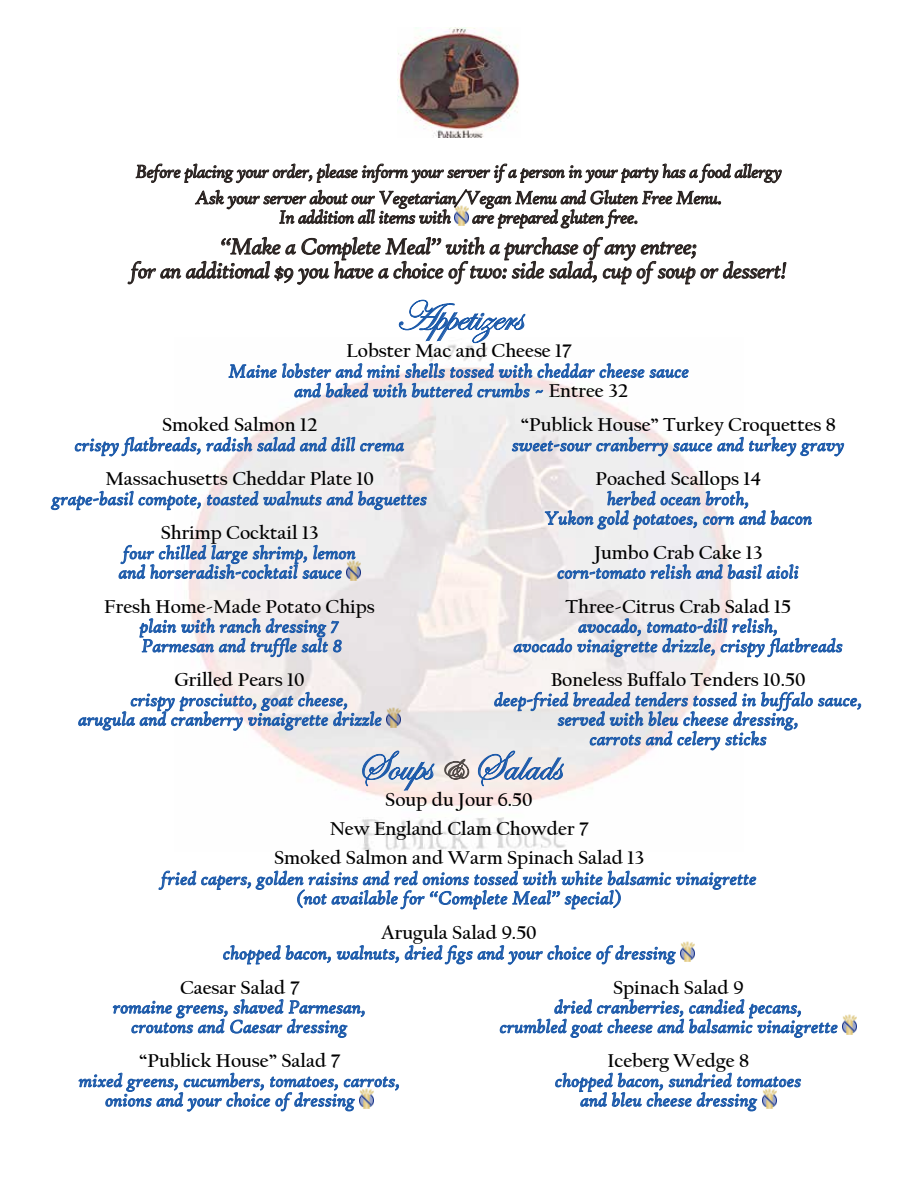
<style>
.page{position:relative;width:918px;height:1188px;background:#fff}
.page>*{position:absolute;margin:0;border:0;box-sizing:border-box;transform-origin:0 0}
.t1{font:42px "Edwardian Script ITC";color:#1c5aaa}
.t2{font:italic 24px/24px "High Tower Text";letter-spacing:-.03em;color:#28211f;text-align:center}
.t3{font:italic 19.5px/19.5px "High Tower Text";color:#1c5aaa;text-align:center}
.t4{font:700 19.5px/28.8px "Californian FB";color:#000;text-align:center}
.t5{font:italic 19.5px/26.2px "High Tower Text";letter-spacing:-.03em;color:#28211f;text-align:center}
.s1{font-family:"Californian FB";font-weight:700;font-style:normal;color:#000}
.s2{font-size:30px;color:#524b48}
</style>
<div class="page">
<img style="left:398px;top:27px;width:121px;height:110px">
<img style="left:188px;top:343px;width:544px;height:507px">
<svg style="left:127px;top:163px;width:660px;height:122px"></svg>
<svg style="left:399px;top:299px;width:127px;height:44px"></svg>
<svg style="left:650px;top:367px;width:39px;height:11px"></svg>
<svg style="left:229px;top:360px;width:415px;height:41px"></svg>
<svg style="left:75px;top:434px;width:125px;height:24px"></svg>
<svg style="left:206px;top:434px;width:120px;height:21px"></svg>
<svg style="left:332px;top:435px;width:72px;height:19px"></svg>
<svg style="left:51px;top:490px;width:82px;height:21px"></svg>
<svg style="left:139px;top:491px;width:62px;height:21px"></svg>
<svg style="left:207px;top:489px;width:114px;height:16px;background:#adbed7"></svg>
<svg style="left:327px;top:488px;width:99px;height:22px;background:#bbc6da"></svg>
<svg style="left:119px;top:542px;width:236px;height:41px"></svg>
<img style="left:346px;top:560px;width:14px;height:20px">
<svg style="left:140px;top:616px;width:202px;height:41px"></svg>
<svg style="left:78px;top:689px;width:303px;height:42px"></svg>
<img style="left:387px;top:707px;width:14px;height:20px">
<svg style="left:512px;top:434px;width:332px;height:22px"></svg>
<svg style="left:545px;top:488px;width:267px;height:44px"></svg>
<svg style="left:558px;top:561px;width:240px;height:22px"></svg>
<svg style="left:514px;top:616px;width:328px;height:43px"></svg>
<svg style="left:362px;top:750px;width:73px;height:42px;background:#c6cedc"></svg>
<svg style="left:444px;top:759px;width:26px;height:21px"></svg>
<svg style="left:478px;top:689px;width:383px;height:97px"></svg>
<svg style="left:159px;top:870px;width:597px;height:40px"></svg>
<svg style="left:223px;top:945px;width:108px;height:20px"></svg>
<svg style="left:337px;top:945px;width:62px;height:18px"></svg>
<svg style="left:405px;top:945px;width:67px;height:19px"></svg>
<svg style="left:478px;top:945px;width:198px;height:20px"></svg>
<img style="left:681px;top:941px;width:14px;height:20px">
<svg style="left:113px;top:999px;width:252px;height:39px"></svg>
<svg style="left:79px;top:1072px;width:320px;height:40px"></svg>
<img style="left:360px;top:1088px;width:14px;height:20px">
<svg style="left:500px;top:999px;width:337px;height:39px"></svg>
<img style="left:843px;top:1015px;width:14px;height:20px">
<svg style="left:555px;top:1072px;width:246px;height:39px"></svg>
<img style="left:762px;top:1088px;width:14px;height:20px">
<p class="t5" style="left:136px;top:158px;width:648px">Before placing your order, please inform your server if a person in your party has a food allergy<br>Ask your server about our Vegetarian/Vegan Menu and Gluten Free Menu.</p>
<p class="t5" style="left:279px;top:204px;width:361px">In addition all items with are prepared gluten free.</p>
<p class="t2" style="left:131px;top:234px;width:658px">“Make a Complete Meal” with a purchase of any entree;<br>for an additional $9 you have a choice of two: side salad, cup of soup or dessert!</p>
<h1 class="t1" style="left:396px;top:293px;width:128px">Appetizers</h1>
<p class="t4" style="left:347px;top:336px;width:226px">Lobster Mac and Cheese 17</p>
<p class="t3" style="left:229px;top:361px;width:462px">Maine lobster and mini shells tossed with cheddar cheese sauce and baked with buttered crumbs ~ <span class="s1">Entree 32</span></p>
<p class="t4" style="left:162px;top:411px;width:157px">Smoked Salmon 12</p>
<p class="t3" style="left:75px;top:435px;width:331px">crispy flatbreads, radish salad and dill crema</p>
<p class="t4" style="left:105px;top:465px;width:270px">Massachusetts Cheddar Plate 10</p>
<p class="t3" style="left:52px;top:489px;width:377px">grape-basil compote, toasted walnuts and baguettes</p>
<p class="t4" style="left:161px;top:519px;width:159px">Shrimp Cocktail 13</p>
<p class="t3" style="left:119px;top:543px;width:239px;text-align:left">four chilled large shrimp, lemon and horseradish-cocktail sauce</p>
<p class="t4" style="left:104px;top:592px;width:272px">Fresh Home-Made Potato Chips</p>
<p class="t3" style="left:140px;top:616px;width:204px;text-align:left">plain with ranch dressing 7<br>Parmesan and truffle salt 8</p>
<p class="t4" style="left:175px;top:666px;width:131px">Grilled Pears 10</p>
<p class="t3" style="left:78px;top:690px;width:305px;text-align:left;text-indent:52px">crispy prosciutto, goat cheese, arugula and cranberry vinaigrette drizzle</p>
<p class="t4" style="left:521px;top:411px;width:317px">“Publick House” Turkey Croquettes 8</p>
<p class="t3" style="left:512px;top:435px;width:334px">sweet-sour cranberry sauce and turkey gravy</p>
<p class="t4" style="left:595px;top:465px;width:167px">Poached Scallops 14</p>
<p class="t3" style="left:544px;top:489px;width:270px">herbed ocean broth,<br>Yukon gold potatoes, corn and bacon</p>
<p class="t4" style="left:594px;top:538px;width:169px">Jumbo Crab Cake 13</p>
<p class="t3" style="left:558px;top:562px;width:243px">corn-tomato relish and basil aioli</p>
<p class="t4" style="left:566px;top:592px;width:227px">Three-Citrus Crab Salad 15</p>
<p class="t3" style="left:514px;top:616px;width:331px">avocado, tomato-dill relish,<br>avocado vinaigrette drizzle, crispy flatbreads</p>
<p class="t4" style="left:551px;top:666px;width:256px">Boneless Buffalo Tenders 10.50</p>
<p class="t3" style="left:494px;top:690px;width:370px">deep-fried breaded tenders tossed in buffalo sauce, served with bleu cheese dressing,<br>carrots and celery sticks</p>
<h1 class="t1" style="left:357px;top:743px;width:205px">Soups <span class="s2">&amp;</span> Salads</h1>
<p class="t4" style="left:274px;top:786px;width:372px">Soup du Jour 6.50<br>New England Clam Chowder 7<br>Smoked Salmon and Warm Spinach Salad 13</p>
<p class="t3" style="left:161px;top:869px;width:597px">fried capers, golden raisins and red onions tossed with white balsamic vinaigrette (not available for “Complete Meal” special)</p>
<p class="t4" style="left:381px;top:918px;width:157px">Arugula Salad 9.50</p>
<p class="t3" style="left:223px;top:943px;width:454px">chopped bacon, walnuts, dried figs and your choice of dressing</p>
<p class="t4" style="left:180px;top:973px;width:121px">Caesar Salad 7</p>
<p class="t3" style="left:113px;top:997px;width:254px">romaine greens, shaved Parmesan, croutons and Caesar dressing</p>
<p class="t4" style="left:139px;top:1047px;width:203px">“Publick House” Salad 7</p>
<p class="t3" style="left:105px;top:1071px;width:296px;text-align:left;text-indent:-26px">mixed greens, cucumbers, tomatoes, carrots, onions and your choice of dressing</p>
<p class="t4" style="left:613px;top:973px;width:132px">Spinach Salad 9</p>
<p class="t3" style="left:500px;top:997px;width:340px;text-align:left;text-indent:55px">dried cranberries, candied pecans, crumbled goat cheese and balsamic vinaigrette</p>
<p class="t4" style="left:608px;top:1047px;width:143px">Iceberg Wedge 8</p>
<p class="t3" style="left:581px;top:1071px;width:222px;text-align:left;text-indent:-25px">chopped bacon, sundried tomatoes and bleu cheese dressing</p>
</div>
